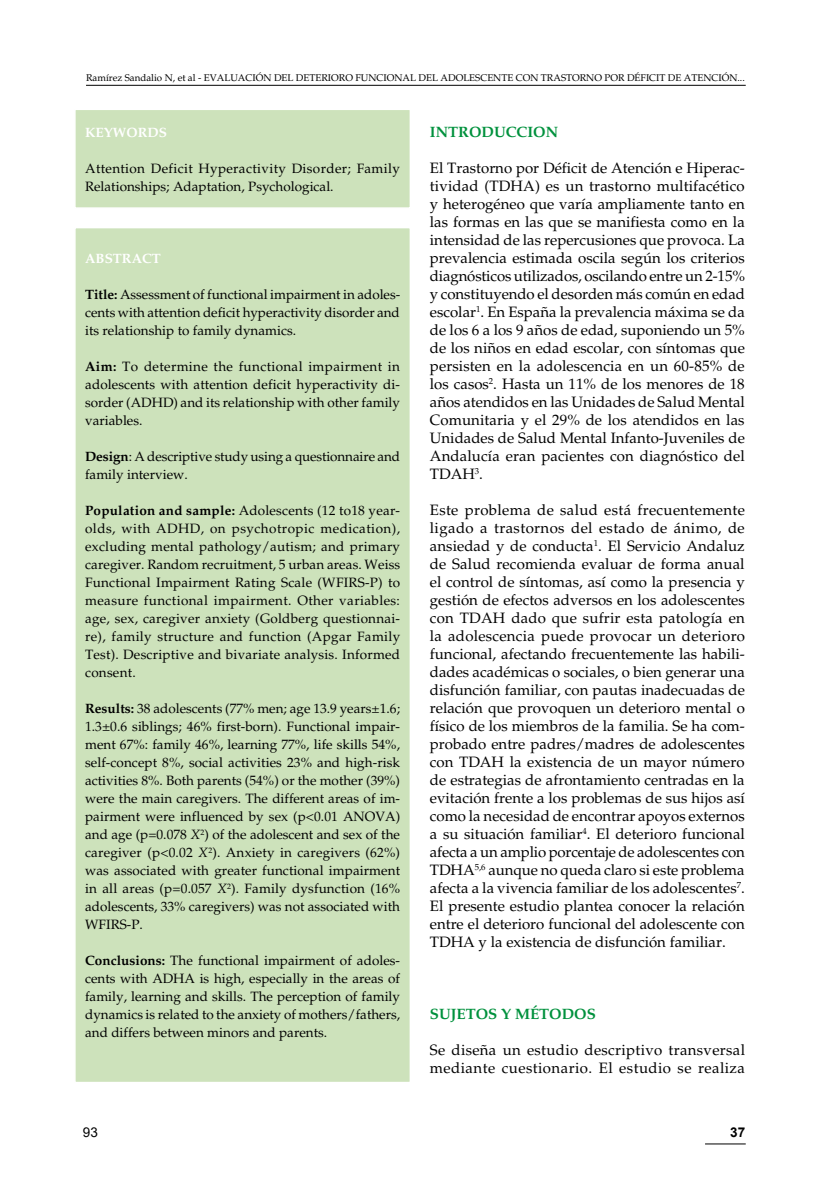
<style>
.page{position:relative;width:830px;height:1191px;background:#fff}
.page>*{position:absolute;margin:0;border:0;box-sizing:border-box;transform-origin:0 0}
.t1{font:15px/18px "Palatino";letter-spacing:.01em;color:#000;text-align:justify}
.t2{font:700 15px "Palatino";color:#00913d}
.t3{font:13.5px/18px "Palatino";color:#000;text-align:justify}
.t4{font:13.5px/18px "Palatino";letter-spacing:.025em;color:#000}
.t5{font:700 13.5px "Palatino";color:#fff}
.t6{font:13.5px "Arial";color:#000}
.t7{font:700 13.5px "Arial";color:#000}
.t8{font:9.75px "Palatino";color:#000}
.s1{font-weight:700}
.s2{font-style:italic}
</style>
<div class="page">
<hr style="left:704px;top:1143px;width:41px;height:1px;background:#000">
<hr style="left:86px;top:85px;width:659px;height:1px;background:#000">
<div style="left:74px;top:227px;width:337px;height:856px;background:#cde2bb;border:2px solid #fff"></div>
<div style="left:74px;top:109px;width:337px;height:100px;background:#cde2bb;border:2px solid #fff"></div>
<p class="t8" style="left:86px;top:72px;width:660px">Ramírez Sandalio N, et al - EVALUACIÓN DEL DETERIORO FUNCIONAL DEL ADOLESCENTE CON TRASTORNO POR DÉFICIT DE ATENCIÓN...</p>
<p class="t5" style="left:85px;top:124px;width:53px">Keywords</p>
<p class="t4" style="left:85px;top:159px;width:316px">Attention Deficit Hyperactivity Disorder; Family<br>Relationships; Adaptation, Psychological.</p>
<p class="t5" style="left:85px;top:250px;width:77px">ABSTRACT</p>
<p class="t3" style="left:85px;top:285px;width:316px"><span class="s1">Title:</span> Assessment of functional impairment in adoles&shy;cents with attention deficit hyperactivity disorder and its relationship to family dynamics.</p>
<p class="t3" style="left:85px;top:357px;width:316px"><span class="s1">Aim:</span> To determine the functional impairment in adolescents with attention deficit hyperactivity di&shy;sorder (ADHD) and its relationship with other family variables.</p>
<p class="t3" style="left:85px;top:447px;width:316px"><span class="s1">Design</span>: A descriptive study using a questionnaire and family interview.</p>
<p class="t3" style="left:85px;top:501px;width:316px"><span class="s1">Population and sample:</span> Adolescents (12 to18 year&shy;olds, with ADHD, on psychotropic medication), excluding mental pathology/autism; and primary caregiver. Random recruitment, 5 urban areas. Weiss Functional Impairment Rating Scale (WFIRS-P) to measure functional impairment. Other variables: age, sex, caregiver anxiety (Goldberg questionnai&shy;re), family structure and function (Apgar Family Test). Descriptive and bivariate analysis. Informed consent.</p>
<p class="t3" style="left:85px;top:699px;width:316px"><span class="s1">Results:</span> 38 adolescents (77% men; age 13.9 years±1.6; 1.3±0.6 siblings; 46% first-born). Functional impair&shy;ment 67%: family 46%, learning 77%, life skills 54%, self-concept 8%, social activities 23% and high-risk activities 8%. Both parents (54%) or the mother (39%) were the main caregivers. The different areas of im&shy;pairment were influenced by sex (p&lt;0.01 ANOVA) and age (p=0.078 <span class="s2">X</span><sup>2</sup>) of the adolescent and sex of the caregiver (p&lt;0.02 <span class="s2">X</span><sup>2</sup>). Anxiety in caregivers (62%) was associated with greater functional impairment in all areas (p=0.057 <span class="s2">X</span><sup>2</sup>). Family dysfunction (16% adolescents, 33% caregivers) was not associated with WFIRS-P.</p>
<p class="t3" style="left:85px;top:951px;width:316px"><span class="s1">Conclusions:</span> The functional impairment of adoles&shy;cents with ADHA is high, especially in the areas of family, learning and skills. The perception of family dynamics is related to the anxiety of mothers/fathers, and differs between minors and parents.</p>
<p class="t2" style="left:429px;top:123px;width:130px">INTRODUCCION</p>
<p class="t1" style="left:429px;top:159px;width:316px">El Trastorno por Déficit de Atención e Hiperac&shy;tividad (TDHA) es un trastorno multifacético y heterogéneo que varía ampliamente tanto en las formas en las que se manifiesta como en la intensidad de las repercusiones que provoca. La prevalencia estimada oscila según los criterios diagnósticos utilizados, oscilando entre un 2-15% y constituyendo el desorden más común en edad escolar<sup>1</sup>. En España la prevalencia máxima se da de los 6 a los 9 años de edad, suponiendo un 5% de los niños en edad escolar, con síntomas que persisten en la adolescencia en un 60-85% de los casos<sup>2</sup>. Hasta un 11% de los menores de 18 años atendidos en las Unidades de Salud Mental Comunitaria y el 29% de los atendidos en las Unidades de Salud Mental Infanto-Juveniles de Andalucía eran pacientes con diagnóstico del TDAH<sup>3</sup>.</p>
<p class="t1" style="left:429px;top:501px;width:316px">Este problema de salud está frecuentemente ligado a trastornos del estado de ánimo, de ansiedad y de conducta<sup>1</sup>. El Servicio Andaluz de Salud recomienda evaluar de forma anual el control de síntomas, así como la presencia y gestión de efectos adversos en los adolescentes con TDAH dado que sufrir esta patología en la adolescencia puede provocar un deterioro funcional, afectando frecuentemente las habili&shy;dades académicas o sociales, o bien generar una disfunción familiar, con pautas inadecuadas de relación que provoquen un deterioro mental o físico de los miembros de la familia. Se ha com&shy;probado entre padres/madres de adolescentes con TDAH la existencia de un mayor número de estrategias de afrontamiento centradas en la evitación frente a los problemas de sus hijos así como la necesidad de encontrar apoyos externos a su situación familiar<sup>4</sup>. El deterioro funcional afecta a un amplio porcentaje de adolescentes con TDHA<sup>5,6</sup> aunque no queda claro si este problema afecta a la vivencia familiar de los adolescentes<sup>7</sup>.<br>El presente estudio plantea conocer la relación entre el deterioro funcional del adolescente con TDHA y la existencia de disfunción familiar.</p>
<p class="t2" style="left:429px;top:1005px;width:167px">SUJETOS Y MÉTODOS</p>
<p class="t1" style="left:429px;top:1041px;width:316px">Se diseña un estudio descriptivo transversal mediante cuestionario. El estudio se realiza</p>
<p class="t6" style="left:83px;top:1122px;width:17px">93</p>
<p class="t7" style="left:730px;top:1122px;width:17px">37</p>
</div>
